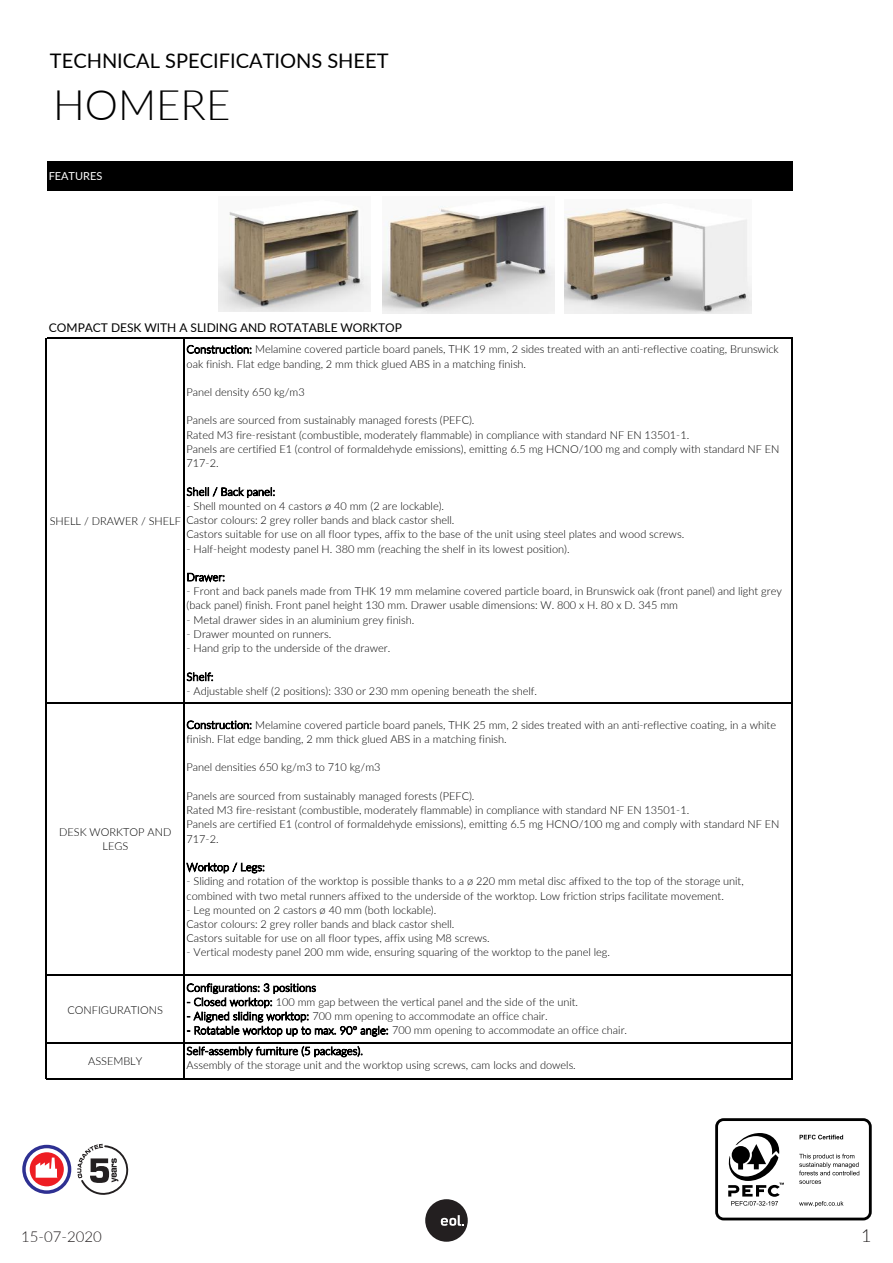
<style>
.page{position:relative;width:893px;height:1263px;background:#fff}
.page>*{position:absolute;margin:0;border:0;box-sizing:border-box;transform-origin:0 0}
.t1{font:300 42px "Lato";color:#000}
.t2{font:20.1px "Lato";color:#000}
.t3{font:300 18px "Lato";color:#231f20}
.t4{font:300 15px "Lato";color:#231f20}
.t5{font:12px "Lato";color:#000}
.t6{font:300 10.95px/14.2px "Lato";color:#000}
.t7{font:10.95px "Lato";color:#fff}
</style>
<div class="page">
<div style="left:425px;top:1199px;width:43px;height:43px;background:#231f20;border-radius:50%"></div>
<svg style="left:441px;top:1215px;width:23px;height:11px"></svg>
<div style="left:47px;top:161px;width:745px;height:29px;background:#000"></div>
<hr style="left:46px;top:1078px;width:138px;height:1px;background:#000">
<hr style="left:46px;top:338px;width:1px;height:740px;background:#000">
<hr style="left:184px;top:339px;width:1px;height:739px;background:#000">
<hr style="left:791px;top:339px;width:1px;height:740px;background:#000">
<hr style="left:47px;top:338px;width:745px;height:1px;background:#000">
<hr style="left:47px;top:702px;width:745px;height:1px;background:#000">
<hr style="left:47px;top:974px;width:745px;height:2px;background:#000">
<hr style="left:47px;top:1043px;width:745px;height:1px;background:#000">
<hr style="left:184px;top:1078px;width:608px;height:1px;background:#000">
<img style="left:218px;top:209px;width:152px;height:103px">
<img style="left:383px;top:205px;width:172px;height:108px">
<img style="left:564px;top:208px;width:187px;height:106px">
<div style="left:30px;top:1152px;width:34px;height:34px;background:#ee1d23;border-radius:50%"></div>
<div style="left:22px;top:1145px;width:49px;height:49px;border:3px solid #2e3092;border-radius:50%"></div>
<svg style="left:36px;top:1157px;width:22px;height:21px"></svg>
<svg style="left:77px;top:1144px;width:51px;height:51px"></svg>
<div style="left:715px;top:1118px;width:157px;height:102px;border:3px solid #000;border-radius:7px"></div>
<svg style="left:800px;top:1135px;width:43px;height:4px"></svg>
<svg style="left:799px;top:1201px;width:44px;height:6px"></svg>
<svg style="left:799px;top:1154px;width:60px;height:30px"></svg>
<svg style="left:728px;top:1133px;width:56px;height:73px"></svg>
<p class="t2" style="left:50px;top:46px;width:340px">TECHNICAL SPECIFICATIONS SHEET</p>
<p class="t1" style="left:53px;top:76px;width:179px">HOMERE</p>
<p class="t7" style="left:49px;top:168px;width:55px">FEATURES</p>
<p class="t5" style="left:49px;top:319px;width:354px">COMPACT DESK WITH A SLIDING AND ROTATABLE WORKTOP</p>
<p class="t6" style="left:187px;top:342px;width:594px">Construction: Melamine covered particle board panels, THK 19 mm, 2 sides treated with an anti-reflective coating, Brunswick oak finish. Flat edge banding, 2 mm thick glued ABS in a matching finish.</p>
<p class="t6" style="left:187px;top:384px;width:120px">Panel density 650 kg/m3</p>
<p class="t6" style="left:187px;top:413px;width:594px">Panels are sourced from sustainably managed forests (PEFC).<br>Rated M3 fire-resistant (combustible, moderately flammable) in compliance with standard NF EN 13501-1.<br>Panels are certified E1 (control of formaldehyde emissions), emitting 6.5 mg HCNO/100 mg and comply with standard NF EN 717-2.</p>
<p class="t6" style="left:187px;top:484px;width:90px">Shell / Back panel:</p>
<p class="t6" style="left:187px;top:498px;width:499px">- Shell mounted on 4 castors ø 40 mm (2 are lockable).<br>Castor colours: 2 grey roller bands and black castor shell.<br>Castors suitable for use on all floor types, affix to the base of the unit using steel plates and wood screws.</p>
<p class="t6" style="left:187px;top:541px;width:385px">- Half-height modesty panel H. 380 mm (reaching the shelf in its lowest position).</p>
<p class="t6" style="left:187px;top:569px;width:40px">Drawer:</p>
<p class="t6" style="left:187px;top:584px;width:597px">- Front and back panels made from THK 19 mm melamine covered particle board, in Brunswick oak (front panel) and light grey (back panel) finish. Front panel height 130 mm. Drawer usable dimensions: W. 800 x H. 80 x D. 345 mm</p>
<p class="t6" style="left:187px;top:612px;width:229px">- Metal drawer sides in an aluminium grey finish.</p>
<p class="t6" style="left:187px;top:626px;width:146px">- Drawer mounted on runners.</p>
<p class="t6" style="left:187px;top:641px;width:205px">- Hand grip to the underside of the drawer.</p>
<p class="t6" style="left:187px;top:669px;width:28px">Shelf:</p>
<p class="t6" style="left:187px;top:683px;width:352px">- Adjustable shelf (2 positions): 330 or 230 mm opening beneath the shelf.</p>
<p class="t6" style="left:187px;top:717px;width:591px">Construction: Melamine covered particle board panels, THK 25 mm, 2 sides treated with an anti-reflective coating, in a white finish. Flat edge banding, 2 mm thick glued ABS in a matching finish.</p>
<p class="t6" style="left:187px;top:760px;width:196px">Panel densities 650 kg/m3 to 710 kg/m3</p>
<p class="t6" style="left:187px;top:788px;width:594px">Panels are sourced from sustainably managed forests (PEFC).<br>Rated M3 fire-resistant (combustible, moderately flammable) in compliance with standard NF EN 13501-1.<br>Panels are certified E1 (control of formaldehyde emissions), emitting 6.5 mg HCNO/100 mg and comply with standard NF EN 717-2.</p>
<p class="t6" style="left:187px;top:859px;width:80px">Worktop / Legs:</p>
<p class="t6" style="left:187px;top:874px;width:559px">- Sliding and rotation of the worktop is possible thanks to a ø 220 mm metal disc affixed to the top of the storage unit, combined with two metal runners affixed to the underside of the worktop. Low friction strips facilitate movement.</p>
<p class="t6" style="left:187px;top:902px;width:305px">- Leg mounted on 2 castors ø 40 mm (both lockable).<br>Castor colours: 2 grey roller bands and black castor shell.<br>Castors suitable for use on all floor types, affix using M8 screws.</p>
<p class="t6" style="left:187px;top:945px;width:425px">- Vertical modesty panel 200 mm wide, ensuring squaring of the worktop to the panel leg.</p>
<p class="t6" style="left:50px;top:513px;width:133px">SHELL / DRAWER / SHELF</p>
<p class="t6" style="left:59px;top:825px;width:114px;text-align:center">DESK WORKTOP AND<br>LEGS</p>
<p class="t6" style="left:68px;top:1002px;width:97px">CONFIGURATIONS</p>
<p class="t6" style="left:88px;top:1054px;width:56px">ASSEMBLY</p>
<p class="t6" style="left:187px;top:980px;width:131px">Configurations: 3 positions</p>
<p class="t6" style="left:187px;top:994px;width:393px">- Closed worktop: 100 mm gap between the vertical panel and the side of the unit.</p>
<p class="t6" style="left:187px;top:1008px;width:362px">- Aligned sliding worktop: 700 mm opening to accommodate an office chair.</p>
<p class="t6" style="left:187px;top:1023px;width:442px">- Rotatable worktop up to max. 90° angle: 700 mm opening to accommodate an office chair.</p>
<p class="t6" style="left:187px;top:1043px;width:391px">Self-assembly furniture (5 packages).<br>Assembly of the storage unit and the worktop using screws, cam locks and dowels.</p>
<h3 class="t4" style="left:21px;top:1226px;width:82px">15-07-2020</h3>
<h3 class="t3" style="left:861px;top:1223px;width:12px">1</h3>
</div>
